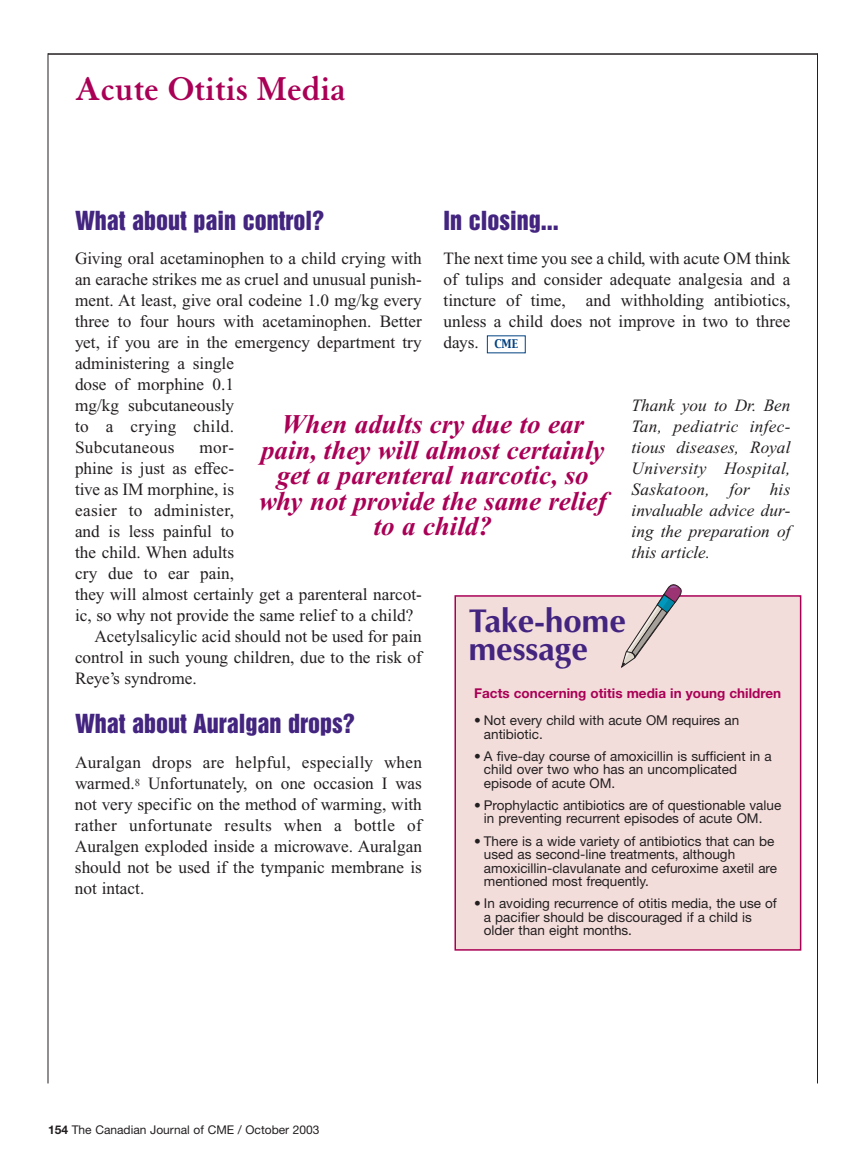
<style>
.page{position:relative;width:864px;height:1175px;background:#fff}
.page>*{position:absolute;margin:0;border:0;box-sizing:border-box;transform-origin:0 0}
.t1{font:700 36px "Granjon";color:#a90056}
.t2{font:700 33px/28.5px "Optima";color:#432580}
.t3{font:italic 700 27px/25.5px "Times New Roman";color:#a90056;text-align:center}
.t4{font:24px "Helvetica Inserat";color:#432580}
.t5{font:17.25px/21px "Times New Roman";color:#231f20;text-align:justify}
.t6{font:italic 17.25px/21px "Times New Roman";color:#231f20;text-align:justify}
.t7{font:17.25px "Times New Roman";letter-spacing:.02em;color:#231f20}
.t8{font:13.5px/13.5px "Helvetica Neue";color:#231f20}
.t9{font:700 13.5px "Helvetica Neue";color:#a90056}
.t10{font:12px "Helvetica Neue";color:#231f20}
.t11{font:10.5px "Capitals";color:#004181}
.s1{font-weight:700}
</style>
<div class="page">
<div style="left:455px;top:596px;width:346px;height:354px;background:#f3dddb"></div>
<div style="left:454px;top:595px;width:347px;height:355px;border:2px solid #a90056"></div>
<svg style="left:621px;top:584px;width:63px;height:84px"></svg>
<hr style="left:48px;top:53px;width:770px;height:2px;background:#231f20">
<hr style="left:48px;top:53px;width:1px;height:1030px;background:#231f20">
<hr style="left:817px;top:53px;width:1px;height:1030px;background:#231f20">
<div style="left:487px;top:335px;width:39px;height:18px;border:1px solid #004181"></div>
<h1 class="t1" style="left:75px;top:75px;width:272px">Acute Otitis Media</h1>
<h3 class="t4" style="left:75px;top:211px;width:251px">What about pain control?</h3>
<p class="t5" style="left:75px;top:249px;width:348px;text-align:left">Giving oral acetaminophen to a child crying with an earache strikes me as cruel and unusual punish&shy;ment. At least, give oral codeine 1.0 mg/kg every three to four hours with acetaminophen. Better yet, if you are in the emergency department try administering a single<br>dose of morphine 0.1<br>mg/kg subcutaneously<br>to a crying child.<br>Subcutaneous</p>
<h3 class="t4" style="left:444px;top:211px;width:117px">In closing...</h3>
<p class="t5" style="left:444px;top:249px;width:348px">The next time you see a child, with acute OM think of tulips and consider adequate analgesia and a tincture of time, and withholding antibiotics, unless a child does not improve in two to three days.</p>
<p class="t11" style="left:495px;top:338px;width:25px">CME</p>
<p class="t6" style="left:632px;top:396px;width:160px">Thank you to Dr. Ben Tan, pediatric infec&shy;tious diseases, Royal University Hospital, Saskatoon, for his invaluable advice dur&shy;ing the preparation of this article.</p>
<h3 class="t3" style="left:259px;top:414px;width:349px">When adults cry due to ear pain, they will almost certainly get a parenteral narcotic, so why not provide the same relief to a child?</h3>
<p class="t5" style="left:200px;top:438px;width:36px">mor-</p>
<p class="t5" style="left:75px;top:459px;width:161px">phine is just as effec-</p>
<p class="t5" style="left:75px;top:480px;width:161px">tive as IM morphine, is</p>
<p class="t7" style="left:75px;top:504px;width:161px">easier to administer,</p>
<p class="t5" style="left:75px;top:522px;width:161px">and is less painful to</p>
<p class="t5" style="left:75px;top:543px;width:161px">the child. When adults</p>
<p class="t5" style="left:75px;top:564px;width:161px">cry due to ear pain,</p>
<p class="t5" style="left:75px;top:585px;width:348px">they will almost certainly get a parenteral narcot-</p>
<p class="t5" style="left:75px;top:606px;width:340px">ic, so why not provide the same relief to a child?</p>
<p class="t5" style="left:94px;top:627px;width:329px">Acetylsalicylic acid should not be used for pain</p>
<p class="t5" style="left:75px;top:648px;width:348px">control in such young children, due to the risk of</p>
<p class="t5" style="left:75px;top:669px;width:123px">Reye’s syndrome.</p>
<h3 class="t4" style="left:75px;top:713px;width:281px">What about Auralgan drops?</h3>
<p class="t5" style="left:75px;top:753px;width:348px">Auralgan drops are helpful, especially when warmed.<sup>8</sup> Unfortunately, on one occasion I was not very specific on the method of warming, with rather unfortunate results when a bottle of Auralgen exploded inside a microwave. Auralgan should not be used if the tympanic membrane is not intact.</p>
<h2 class="t2" style="left:469px;top:609px;width:159px">Take-home message</h2>
<p class="t9" style="left:474px;top:688px;width:309px">Facts concerning otitis media in young children</p>
<p class="t8" style="left:484px;top:715px;width:257px;text-indent:-10px">• Not every child with acute OM requires an antibiotic.</p>
<p class="t8" style="left:484px;top:750px;width:289px;text-indent:-10px">• A five-day course of amoxicillin is sufficient in a child over two who has an uncomplicated episode of acute OM.</p>
<p class="t8" style="left:484px;top:799px;width:299px;text-indent:-10px">• Prophylactic antibiotics are of questionable value in preventing recurrent episodes of acute OM.</p>
<p class="t8" style="left:484px;top:835px;width:295px;text-indent:-10px">• There is a wide variety of antibiotics that can be used as second-line treatments, although amoxicillin-clavulanate and cefuroxime axetil are mentioned most frequently.</p>
<p class="t8" style="left:484px;top:898px;width:295px;text-indent:-10px">• In avoiding recurrence of otitis media, the use of a pacifier should be discouraged if a child is older than eight months.</p>
<p class="t10" style="left:48px;top:1125px;width:273px"><span class="s1">154</span> The Canadian Journal of CME / October 2003</p>
</div>
